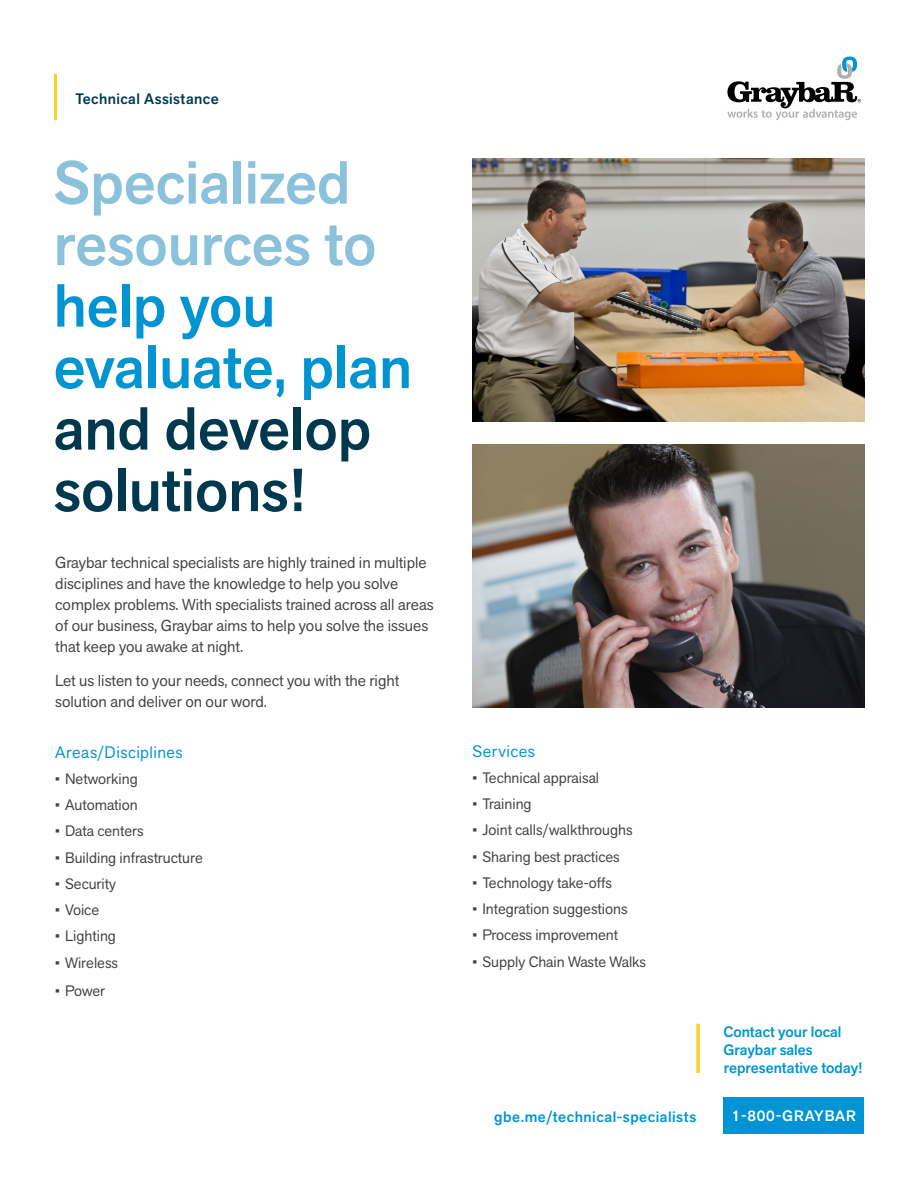
<style>
.page{position:relative;width:918px;height:1188px;background:#fff}
.page>*{position:absolute;margin:0;border:0;box-sizing:border-box;transform-origin:0 0}
.t1{font:500 60px/61.5px "Akzid Grtsk Next";color:#8ac1db}
.t2{font:500 60px/61.5px "Akzid Grtsk Next";color:#0194d3}
.t3{font:500 60px/61.5px "Akzid Grtsk Next";color:#00384e}
.t4{font:16.5px "Akzid Grtsk Next";letter-spacing:.03em;color:#0194d3}
.t5{font:15.75px/21px "Akzid Grtsk Next";color:#414042}
.t6{font:15px "Akzid Grtsk Next";color:#414042}
.t7{font:500 15px/18px "Akzid Grtsk Next";color:#0194d3}
.t8{font:500 15px "Akzid Grtsk Next";letter-spacing:.035em;color:#0194d3}
.t9{font:500 15px "Akzid Grtsk Next";letter-spacing:.03em;color:#00384e}
.t10{font:500 15px "Akzid Grtsk Next";letter-spacing:.055em;color:#fff}
.t11{font:500 15px "Akzid Grtsk Next";letter-spacing:.05em;color:#0194d3}
</style>
<div class="page">
<div style="left:724px;top:1097px;width:140px;height:37px;background:#0194d3"></div>
<hr style="left:54px;top:74px;width:3px;height:46px;background:#f7d123">
<hr style="left:697px;top:1024px;width:3px;height:49px;background:#f7d123">
<svg style="left:727px;top:57px;width:134px;height:63px"></svg>
<img style="left:472px;top:159px;width:393px;height:263px">
<img style="left:472px;top:444px;width:392px;height:263px">
<p class="t9" style="left:76px;top:89px;width:145px">Technical Assistance</p>
<h1 class="t1" style="left:54px;top:152px;width:324px">Specialized resources to</h1>
<h1 class="t2" style="left:54px;top:275px;width:360px">help you evaluate, plan</h1>
<h1 class="t3" style="left:54px;top:398px;width:319px">and develop solutions!</h1>
<p class="t5" style="left:55px;top:552px;width:380px">Graybar technical specialists are highly trained in multiple disciplines and have the knowledge to help you solve complex problems. With specialists trained across all areas of our business, Graybar aims to help you solve the issues that keep you awake at night.</p>
<p class="t5" style="left:55px;top:670px;width:346px">Let us listen to your needs, connect you with the right solution and deliver on our word.</p>
<p class="t4" style="left:55px;top:741px;width:129px">Areas/Disciplines</p>
<p class="t6" style="left:55px;top:769px;width:84px">• Networking</p>
<p class="t6" style="left:55px;top:795px;width:84px">• Automation</p>
<p class="t6" style="left:55px;top:821px;width:90px">• Data centers</p>
<p class="t6" style="left:55px;top:848px;width:149px">• Building infrastructure</p>
<p class="t6" style="left:55px;top:874px;width:62px">• Security</p>
<p class="t6" style="left:55px;top:900px;width:45px">• Voice</p>
<p class="t6" style="left:55px;top:926px;width:62px">• Lighting</p>
<p class="t6" style="left:55px;top:953px;width:64px">• Wireless</p>
<p class="t6" style="left:55px;top:981px;width:52px">• Power</p>
<p class="t4" style="left:473px;top:740px;width:64px">Services</p>
<p class="t6" style="left:473px;top:768px;width:128px">• Technical appraisal</p>
<p class="t6" style="left:473px;top:794px;width:61px">• Training</p>
<p class="t6" style="left:473px;top:820px;width:162px">• Joint calls/walkthroughs</p>
<p class="t6" style="left:473px;top:847px;width:149px">• Sharing best practices</p>
<p class="t6" style="left:473px;top:873px;width:141px">• Technology take-offs</p>
<p class="t6" style="left:473px;top:899px;width:157px">• Integration suggestions</p>
<p class="t6" style="left:473px;top:925px;width:147px">• Process improvement</p>
<p class="t6" style="left:473px;top:952px;width:175px">• Supply Chain Waste Walks</p>
<p class="t11" style="left:607px;top:1106px;width:91px">graybar.com</p>
<p class="t8" style="left:494px;top:1107px;width:204px">gbe.me/technical-specialists</p>
<p class="t7" style="left:723px;top:1023px;width:140px">Contact your local<br>Graybar sales representative today!</p>
<p class="t10" style="left:732px;top:1106px;width:126px">1-800-GRAYBAR</p>
</div>
